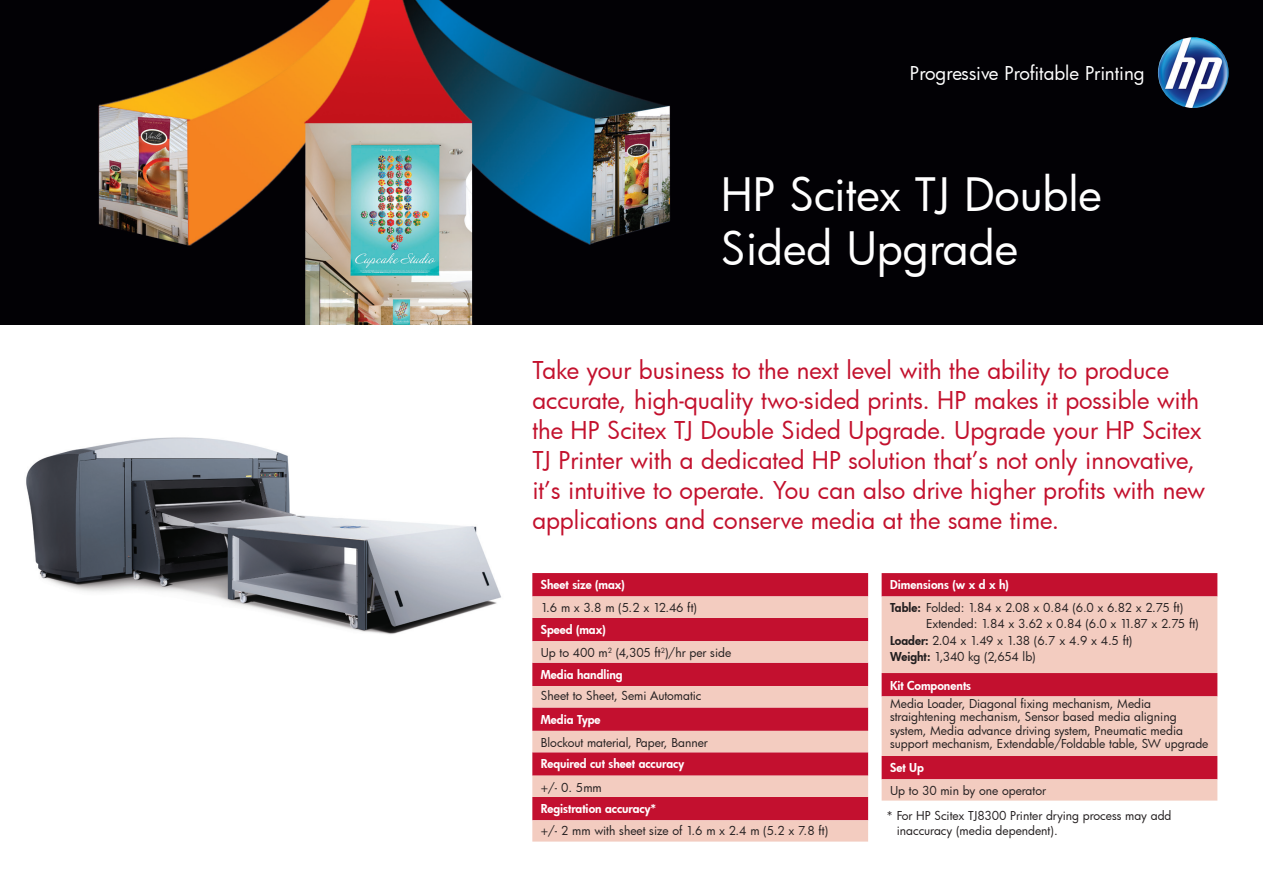
<style>
.page{position:relative;width:1263px;height:893px;background:#fff}
.page>*{position:absolute;margin:0;border:0;box-sizing:border-box;transform-origin:0 0}
.t1{font:45px/54px "Futura Bk";color:#fff}
.t2{font:24px/30px "Futura Bk";color:#c3112d}
.t3{font:18.6px "Futura Bk";color:#fff}
.t4{font:12px/13.5px "Futura Bk";color:#231f20}
.t5{font:12px "Futura Hv";color:#fff}
.t6{font:12px "Futura Bk";letter-spacing:-.025em;color:#231f20}
.s1{font-family:"Futura Hv"}
</style>
<div class="page">
<img style="left:0;top:0;width:1263px;height:324px">
<img style="left:1158px;top:37px;width:70px;height:71px;border-radius:35px">
<div style="left:532px;top:573px;width:336px;height:23px;background:#c3102f"></div>
<svg style="left:532px;top:596px;width:336px;height:246px;background:#dc747c"></svg>
<div style="left:882px;top:573px;width:335px;height:23px;background:#c3102f"></div>
<svg style="left:882px;top:596px;width:335px;height:205px;background:#e8a19f"></svg>
<img style="left:26px;top:437px;width:475px;height:198px">
<h3 class="t3" style="left:910px;top:61px;width:236px">Progressive Profitable Printing</h3>
<p class="t1" style="left:721px;top:166px;width:383px">HP Scitex TJ Double<br>Sided Upgrade</p>
<p class="t2" style="left:532px;top:355px;width:675px">Take your business to the next level with the ability to produce accurate, high-quality two-sided prints. HP makes it possible with the HP Scitex TJ Double Sided Upgrade. Upgrade your HP Scitex TJ Printer with a dedicated HP solution that’s not only innovative, it’s intuitive to operate. You can also drive higher profits with new applications and conserve media at the same time.</p>
<p class="t5" style="left:541px;top:577px;width:86px">Sheet size (max)</p>
<p class="t4" style="left:541px;top:600px;width:158px">1.6 m x 3.8 m (5.2 x 12.46 ft)</p>
<p class="t5" style="left:541px;top:622px;width:66px">Speed (max)</p>
<p class="t4" style="left:541px;top:645px;width:192px">Up to 400 m<sup>2</sup> (4,305 ft<sup>2</sup>)/hr per side</p>
<p class="t5" style="left:541px;top:667px;width:83px">Media handling</p>
<p class="t4" style="left:541px;top:689px;width:162px">Sheet to Sheet, Semi Automatic</p>
<p class="t5" style="left:541px;top:712px;width:61px">Media Type</p>
<p class="t4" style="left:541px;top:735px;width:169px">Blockout material, Paper, Banner</p>
<p class="t5" style="left:541px;top:755px;width:145px">Required cut sheet accuracy</p>
<p class="t4" style="left:541px;top:780px;width:63px">+/- 0. 5mm</p>
<p class="t5" style="left:541px;top:800px;width:117px">Registration accuracy*</p>
<p class="t4" style="left:541px;top:824px;width:289px">+/- 2 mm with sheet size of 1.6 m x 2.4 m (5.2 x 7.8 ft)</p>
<p class="t5" style="left:890px;top:577px;width:120px">Dimensions (w x d x h)</p>
<p class="t4" style="left:890px;top:600px;width:295px"><span class="s1">Table:</span> Folded: 1.84 x 2.08 x 0.84 (6.0 x 6.82 x 2.75 ft)</p>
<p class="t4" style="left:926px;top:617px;width:274px">Extended: 1.84 x 3.62 x 0.84 (6.0 x 11.87 x 2.75 ft)</p>
<p class="t4" style="left:890px;top:633px;width:244px"><span class="s1">Loader:</span> 2.04 x 1.49 x 1.38 (6.7 x 4.9 x 4.5 ft)</p>
<p class="t6" style="left:890px;top:649px;width:147px"><span class="s1">Weight:</span> 1,340 kg (2,654 lb)</p>
<p class="t5" style="left:890px;top:677px;width:83px">Kit Components</p>
<p class="t4" style="left:890px;top:696px;width:320px">Media Loader, Diagonal fixing mechanism, Media straightening mechanism, Sensor based media aligning system, Media advance driving system, Pneumatic media support mechanism, Extendable/Foldable table, SW upgrade</p>
<p class="t5" style="left:890px;top:760px;width:35px">Set Up</p>
<p class="t4" style="left:890px;top:783px;width:157px">Up to 30 min by one operator</p>
<p class="t4" style="left:897px;top:808px;width:276px;line-height:14.4px;text-indent:-10px">* For HP Scitex TJ8300 Printer drying process may add inaccuracy (media dependent).</p>
</div>
